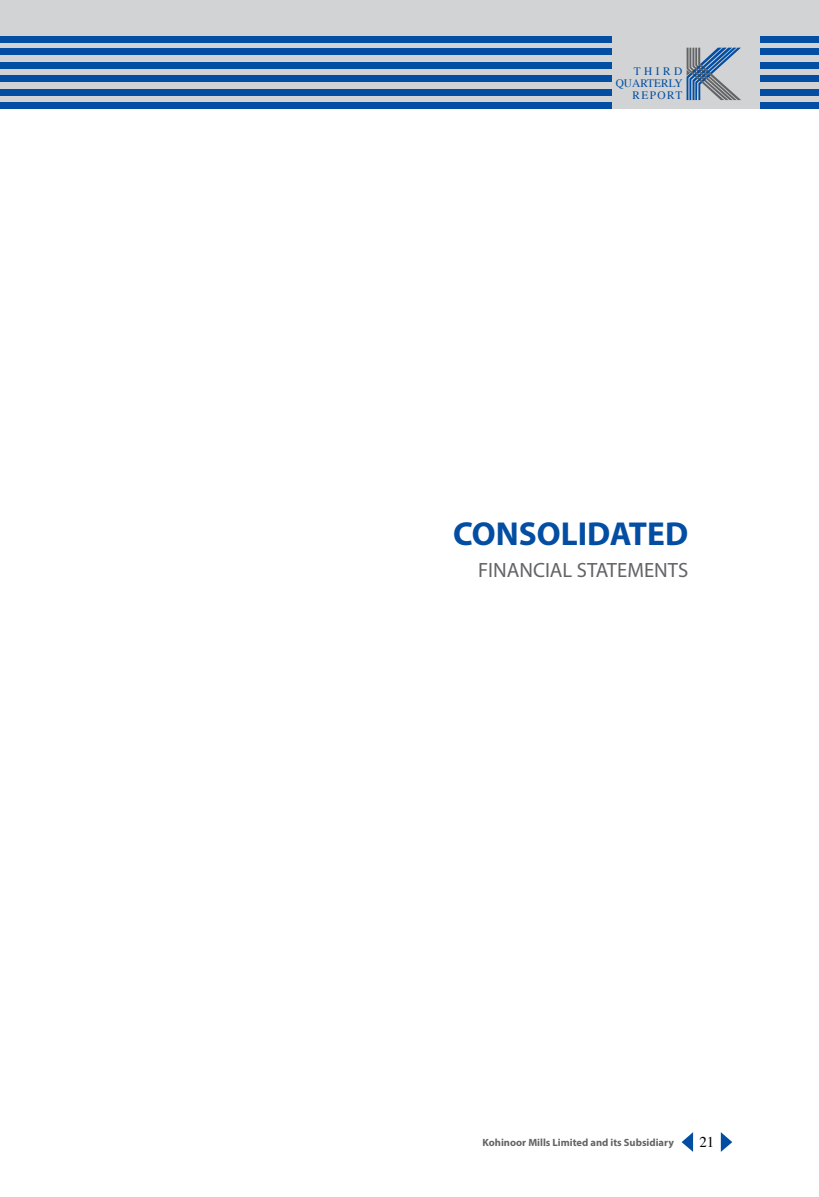
<style>
.page{position:relative;width:819px;height:1197px;background:#fff}
.page>*{position:absolute;margin:0;border:0;box-sizing:border-box;transform-origin:0 0}
.t1{font:700 33.25px "Myriad Pro";color:#034ea2}
.t2{font:20.65px "Myriad Pro";color:#636466}
.t3{font:14.88px "Times";color:#000}
.t4{font:11.38px/12.2px "Times";letter-spacing:.035em;color:#034ea2;text-align:right}
.t5{font:700 10.5px "Myriad Pro";color:#636466}
</style>
<div class="page">
<div style="left:0;top:0;width:819px;height:109px;background:#d1d3d4"></div>
<div style="left:0;top:36px;width:611px;height:6px;background:#034ea2"></div>
<div style="left:0;top:49px;width:611px;height:6px;background:#034ea2"></div>
<div style="left:0;top:62px;width:611px;height:7px;background:#034ea2"></div>
<div style="left:0;top:75px;width:611px;height:7px;background:#034ea2"></div>
<div style="left:0;top:89px;width:611px;height:7px;background:#034ea2"></div>
<div style="left:0;top:102px;width:611px;height:7px;background:#034ea2"></div>
<div style="left:760px;top:36px;width:59px;height:6px;background:#034ea2"></div>
<div style="left:760px;top:49px;width:59px;height:6px;background:#034ea2"></div>
<div style="left:760px;top:62px;width:59px;height:7px;background:#034ea2"></div>
<div style="left:760px;top:75px;width:59px;height:7px;background:#034ea2"></div>
<div style="left:760px;top:89px;width:59px;height:7px;background:#034ea2"></div>
<div style="left:760px;top:102px;width:59px;height:7px;background:#034ea2"></div>
<svg style="left:687px;top:48px;width:54px;height:52px"></svg>
<svg style="left:721px;top:1132px;width:11px;height:20px"></svg>
<svg style="left:682px;top:1132px;width:11px;height:20px"></svg>
<p class="t4" style="left:616px;top:64px;width:69px">THIRD<br>QUARTERLY<br>REPORT</p>
<h1 class="t1" style="left:453px;top:512px;width:237px">CONSOLIDATED</h1>
<h2 class="t2" style="left:478px;top:557px;width:212px">FINANCIAL STATEMENTS</h2>
<p class="t5" style="left:483px;top:1135px;width:193px">Kohinoor Mills Limited and its Subsidiary</p>
<h3 class="t3" style="left:699px;top:1129px;width:16px">21</h3>
</div>
